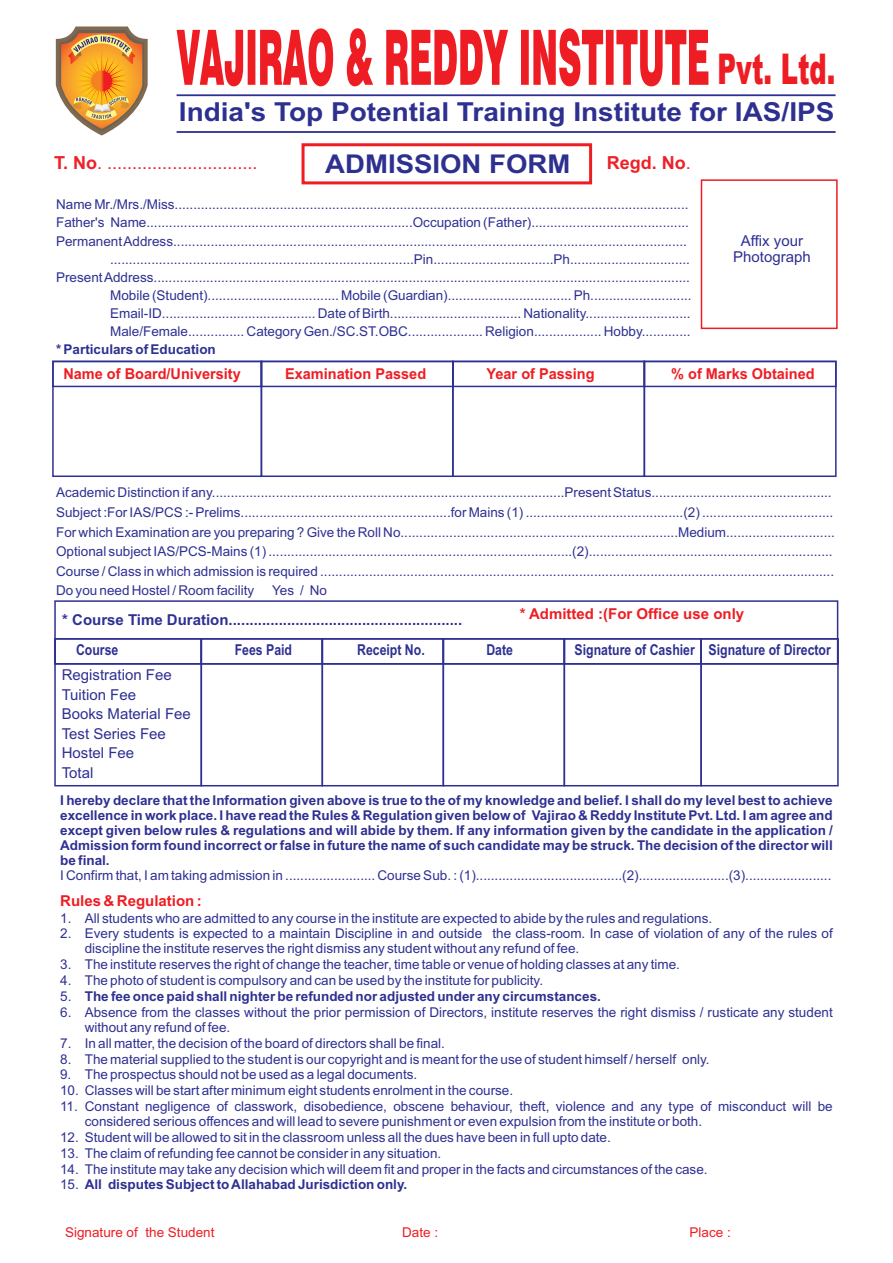
<style>
.page{position:relative;width:893px;height:1263px;background:#fff}
.page>*{position:absolute;margin:0;border:0;box-sizing:border-box;transform-origin:0 0}
.t1{font:900 42.45px "Arial";color:#ee1d23;scale:.61 1}
.t2{font:700 26.1px "Arial";color:#2e3090;scale:1.07 1}
.t3{font:700 25.95px "Arial";color:#2e3090;scale:1.07 1}
.t4{font:18px "Arial";color:#ee2028}
.t5{font:700 18px "Arial";color:#ee2028}
.t6{font:700 15px "Arial";color:#ee1d23}
.t7{font:15px/19.5px "Arial";color:#2e3092}
.t8{font:700 15px "Arial";color:#2e3092}
.t9{font:700 15px "Arial Narrow";color:#2e3092}
.t10{font:13.5px/19.6px "Arial";color:#2e3092}
.t11{font:700 13.5px/15.1px "Arial";color:#2e3092;text-align:justify}
.t12{font:13.5px "Arial";color:#ee1d23}
.s1{font-weight:400}
.s2{font-weight:700}
</style>
<div class="page">
<svg style="left:177px;top:28px;width:531px;height:58px"></svg>
<hr style="left:177px;top:94px;width:658px;height:2px;background:#2e3092">
<hr style="left:177px;top:131px;width:658px;height:2px;background:#2e3092">
<div style="left:302px;top:143px;width:290px;height:41px;border:3px solid #ee1d23"></div>
<div style="left:701px;top:179px;width:137px;height:150px;border:2px solid #ee1d23"></div>
<div style="left:52px;top:361px;width:210px;height:116px;border:2px solid #2e3092"></div>
<div style="left:52px;top:361px;width:210px;height:26px;border:2px solid #2e3092"></div>
<div style="left:261px;top:361px;width:193px;height:116px;border:2px solid #2e3092"></div>
<div style="left:261px;top:361px;width:193px;height:26px;border:2px solid #2e3092"></div>
<div style="left:452px;top:361px;width:193px;height:116px;border:2px solid #2e3092"></div>
<div style="left:452px;top:361px;width:193px;height:26px;border:2px solid #2e3092"></div>
<div style="left:644px;top:361px;width:193px;height:116px;border:2px solid #2e3092"></div>
<div style="left:644px;top:361px;width:193px;height:26px;border:2px solid #2e3092"></div>
<div style="left:54px;top:638px;width:148px;height:148px;border:2px solid #2e3092"></div>
<div style="left:54px;top:638px;width:148px;height:26px;border:2px solid #2e3092"></div>
<div style="left:201px;top:638px;width:122px;height:148px;border:2px solid #2e3092"></div>
<div style="left:201px;top:638px;width:122px;height:26px;border:2px solid #2e3092"></div>
<div style="left:322px;top:638px;width:122px;height:148px;border:2px solid #2e3092"></div>
<div style="left:322px;top:638px;width:122px;height:26px;border:2px solid #2e3092"></div>
<div style="left:443px;top:638px;width:122px;height:148px;border:2px solid #2e3092"></div>
<div style="left:443px;top:638px;width:122px;height:26px;border:2px solid #2e3092"></div>
<div style="left:564px;top:638px;width:138px;height:148px;border:2px solid #2e3092"></div>
<div style="left:564px;top:638px;width:138px;height:26px;border:2px solid #2e3092"></div>
<div style="left:700px;top:638px;width:139px;height:148px;border:2px solid #2e3092"></div>
<div style="left:700px;top:638px;width:139px;height:26px;border:2px solid #2e3092"></div>
<div style="left:54px;top:600px;width:784px;height:64px;border:2px solid #2e3092"></div>
<svg style="left:56px;top:27px;width:92px;height:109px"></svg>
<h1 class="t1" style="left:717px;top:53px;width:195px">Pvt. Ltd.</h1>
<h2 class="t2" style="left:179px;top:102px;width:614px">India's Top Potential Training Institute for IAS/IPS</h2>
<h3 class="t5" style="left:607px;top:156px;width:85px">Regd. No<span class="s1">.</span></h3>
<p class="t10" style="left:56px;top:196px;width:634px">Name Mr./Mrs./Miss.........................................................................................................................................</p>
<p class="t10" style="left:56px;top:214px;width:634px">Father's Name.......................................................................Occupation (Father)..........................................</p>
<p class="t10" style="left:56px;top:232px;width:632px">Permanent Address.........................................................................................................................................</p>
<p class="t10" style="left:110px;top:250px;width:581px">.................................................................................Pin................................Ph................................</p>
<p class="t10" style="left:56px;top:268px;width:635px">Present Address...............................................................................................................................................</p>
<p class="t10" style="left:110px;top:286px;width:583px">Mobile (Student)................................... Mobile (Guardian)................................. Ph...........................</p>
<p class="t10" style="left:110px;top:305px;width:582px">Email-ID......................................... Date of Birth................................... Nationality............................</p>
<p class="t10" style="left:110px;top:323px;width:582px">Male/Female............... Category Gen./SC.ST.OBC.................... Religion.................. Hobby.............</p>
<p class="t11" style="left:56px;top:343px;width:161px">* Particulars of Education</p>
<p class="t6" style="left:63px;top:368px;width:179px">Name of Board/University</p>
<p class="t6" style="left:285px;top:368px;width:143px">Examination Passed</p>
<p class="t6" style="left:487px;top:368px;width:110px">Year of Passing</p>
<p class="t6" style="left:671px;top:368px;width:145px">% of Marks Obtained</p>
<h3 class="t3" style="left:325px;top:154px;width:230px">ADMISSION FORM</h3>
<h3 class="t4" style="left:54px;top:156px;width:205px"><span class="s2">T. No</span>. ..............................</h3>
<p class="t7" style="left:733px;top:233px;width:79px;line-height:16.8px;text-align:center">Affix your<br>Photograph</p>
<p class="t10" style="left:56px;top:484px;width:780px">Academic Distinction if any..............................................................................................Present Status................................................<br>Subject :For IAS/PCS :- Prelims........................................................for Mains (1) ..........................................(2) ...................................<br>For which Examination are you preparing ? Give the Roll No..........................................................................Medium.............................<br>Optional subject IAS/PCS-Mains (1) .................................................................................(2).................................................................<br>Course / Class in which admission is required .........................................................................................................................................<br>Do you need Hostel / Room facility</p>
<p class="t10" style="left:272px;top:582px;width:57px">Yes / No</p>
<p class="t8" style="left:62px;top:614px;width:401px">* Course Time Duration........................................................</p>
<p class="t6" style="left:520px;top:608px;width:226px">* Admitted :(For Office use only</p>
<p class="t9" style="left:76px;top:639px;width:44px">Course</p>
<p class="t9" style="left:235px;top:639px;width:59px">Fees Paid</p>
<p class="t9" style="left:357px;top:639px;width:69px">Receipt No.</p>
<p class="t9" style="left:486px;top:639px;width:28px">Date</p>
<p class="t9" style="left:575px;top:639px;width:258px">Signature of Cashier Signature of Director</p>
<p class="t7" style="left:62px;top:667px;width:131px">Registration Fee<br>Tuition Fee<br>Books Material Fee<br>Test Series Fee<br>Hostel Fee<br>Total</p>
<p class="t11" style="left:60px;top:793px;width:774px">I hereby declare that the Information given above is true to the of my knowledge and belief. I shall do my level best to achieve excellence in work place. I have read the Rules &amp; Regulation given below of Vajirao &amp; Reddy Institute Pvt. Ltd. I am agree and except given below rules &amp; regulations and will abide by them. If any information given by the candidate in the application / Admission form found incorrect or false in future the name of such candidate may be struck. The decision of the director will be final.</p>
<p class="t10" style="left:60px;top:867px;width:773px">I Confirm that, I am taking admission in ........................ Course Sub. : (1).......................................(2)........................(3).......................</p>
<p class="t6" style="left:60px;top:895px;width:143px">Rules &amp; Regulation :</p>
<p class="t10" style="left:60px;top:909px;width:653px">1. All students who are admitted to any course in the institute are expected to abide by the rules and regulations.</p>
<p class="t10" style="left:85px;top:927px;width:749px;line-height:15.1px;text-indent:-25px">2. Every students is expected to a maintain Discipline in and outside the class-room. In case of violation of any of the rules of discipline the institute reserves the right dismiss any student without any refund of fee.</p>
<p class="t10" style="left:60px;top:956px;width:621px">3. The institute reserves the right of change the teacher, time table or venue of holding classes at any time.</p>
<p class="t10" style="left:60px;top:972px;width:484px">4. The photo of student is compulsory and can be used by the institute for publicity.</p>
<p class="t11" style="left:60px;top:990px;width:542px"><span class="s1">5.</span> The fee once paid shall nighter be refunded nor adjusted under any circumstances.</p>
<p class="t10" style="left:85px;top:1006px;width:749px;line-height:15.1px;text-indent:-25px">6. Absence from the classes without the prior permission of Directors, institute reserves the right dismiss / rusticate any student without any refund of fee.</p>
<p class="t10" style="left:60px;top:1034px;width:386px">7. In all matter, the decision of the board of directors shall be final.</p>
<p class="t10" style="left:60px;top:1050px;width:651px">8. The material supplied to the student is our copyright and is meant for the use of student himself / herself only.</p>
<p class="t10" style="left:60px;top:1066px;width:359px">9. The prospectus should not be used as a legal documents.</p>
<p class="t10" style="left:60px;top:1082px;width:455px">10. Classes will be start after minimum eight students enrolment in the course.</p>
<p class="t10" style="left:85px;top:1100px;width:749px;line-height:15.1px;text-indent:-25px">11. Constant negligence of classwork, disobedience, obscene behaviour, theft, violence and any type of misconduct will be considered serious offences and will lead to severe punishment or even expulsion from the institute or both.</p>
<p class="t10" style="left:60px;top:1128px;width:552px">12. Student will be allowed to sit in the classroom unless all the dues have been in full upto date.</p>
<p class="t10" style="left:60px;top:1144px;width:383px">13. The claim of refunding fee cannot be consider in any situation.</p>
<p class="t10" style="left:60px;top:1160px;width:649px">14. The institute may take any decision which will deem fit and proper in the facts and circumstances of the case.</p>
<p class="t11" style="left:60px;top:1178px;width:349px"><span class="s1">15.</span> All disputes Subject to Allahabad Jurisdiction only.</p>
<p class="t12" style="left:65px;top:1227px;width:151px">Signature of the Student</p>
<p class="t12" style="left:402px;top:1227px;width:38px">Date :</p>
<p class="t12" style="left:689px;top:1227px;width:43px">Place :</p>
</div>
